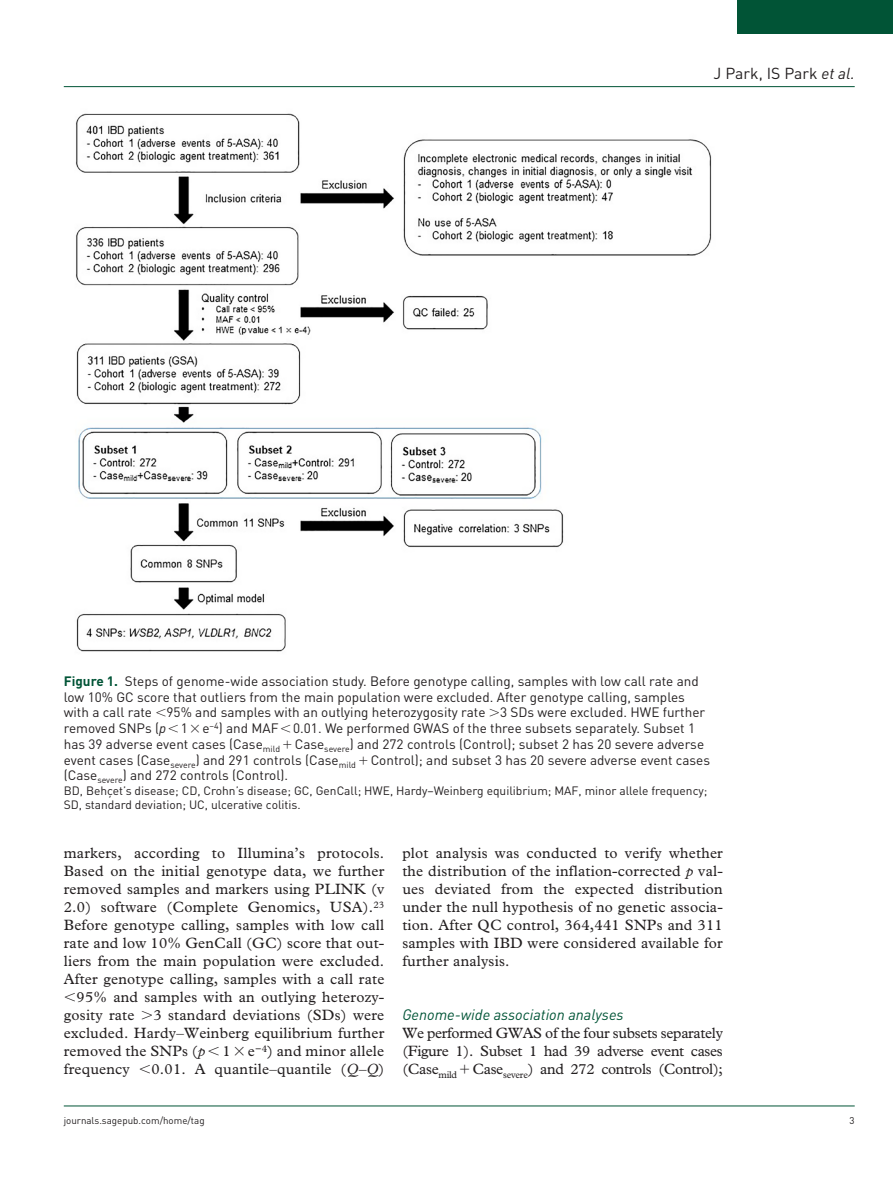
<style>
.page{position:relative;width:893px;height:1191px;background:#fff}
.page>*{position:absolute;margin:0;border:0;box-sizing:border-box;transform-origin:0 0}
.t1{font:15.75px "DIN";color:#231f20}
.t2{font:15px/18px "Plantin Std";letter-spacing:.015em;color:#231f20;text-align:justify}
.t3{font:italic 15px "DIN";color:#015436}
.t4{font:13.5px/15.8px "DIN";color:#231f20}
.t5{font:12px/14.2px "DIN";color:#231f20}
.t6{font:9.75px "DIN";color:#231f20}
.s1{font-style:italic}
.s2{font-weight:700;color:#015436}
</style>
<div class="page">
<hr style="left:64px;top:86px;width:791px;height:1px;background:#015436">
<hr style="left:64px;top:1105px;width:791px;height:1px;background:#015436">
<div style="left:738px;top:0;width:155px;height:34px;background:#015436"></div>
<img style="left:76px;top:113px;width:636px;height:539px">
<p class="t1" style="left:714px;top:63px;width:143px">J Park, IS Park <span class="s1">et al.</span></p>
<p class="t4" style="left:64px;top:673px;width:648px"><span class="s2">Figure 1.</span> Steps of genome-wide association study. Before genotype calling, samples with low call rate and low 10% GC score that outliers from the main population were excluded. After genotype calling, samples with a call rate 95% and samples with an outlying heterozygosity rate 3 SDs were excluded. HWE further removed SNPs (<span class="s1">p</span> 1 e<sup>−4</sup>) and MAF 0.01. We performed GWAS of the three subsets separately. Subset 1 has 39 adverse event cases (Case<sub>mild</sub> Case<sub>severe</sub>) and 272 controls (Control); subset 2 has 20 severe adverse event cases (Case<sub>severe</sub>) and 291 controls (Case<sub>mild</sub> Control); and subset 3 has 20 severe adverse event cases (Case<sub>severe</sub>) and 272 controls (Control).</p>
<p class="t5" style="left:64px;top:783px;width:645px">BD, Behçet’s disease; CD, Crohn’s disease; GC, GenCall; HWE, Hardy–Weinberg equilibrium; MAF, minor allele frequency;<br>SD, standard deviation; UC, ulcerative colitis.</p>
<p class="t2" style="left:64px;top:844px;width:322px">markers, according to Illumina’s protocols.</p>
<p class="t2" style="left:64px;top:862px;width:322px">Based on the initial genotype data, we further</p>
<p class="t2" style="left:64px;top:880px;width:322px">removed samples and markers using PLINK (v</p>
<p class="t2" style="left:64px;top:898px;width:322px">2.0) software (Complete Genomics, USA).<sup>23</sup></p>
<p class="t2" style="left:64px;top:916px;width:322px">Before genotype calling, samples with low call</p>
<p class="t2" style="left:64px;top:934px;width:322px">rate and low 10% GenCall (GC) score that out-</p>
<p class="t2" style="left:64px;top:952px;width:322px">liers from the main population were excluded.</p>
<p class="t2" style="left:64px;top:970px;width:322px">After genotype calling, samples with a call rate</p>
<p class="t2" style="left:77px;top:988px;width:309px">95% and samples with an outlying heterozy-</p>
<p class="t2" style="left:64px;top:1006px;width:72px">gosity rate</p>
<p class="t2" style="left:64px;top:1006px;width:322px;text-indent:90px">3 standard deviations (SDs) were excluded. Hardy–Weinberg equilibrium further removed the SNPs (<span class="s1">p</span> 1 e<sup>−4</sup>) and minor allele frequency</p>
<p class="t2" style="left:151px;top:1060px;width:234px">0.01. A quantile–quantile (<span class="s1">Q–Q</span>)</p>
<p class="t2" style="left:402px;top:844px;width:322px">plot analysis was conducted to verify whether the distribution of the inflation-corrected <span class="s1">p</span> val&shy;ues deviated from the expected distribution under the null hypothesis of no genetic associa&shy;tion. After QC control, 364,441 SNPs and 311 samples with IBD were considered available for further analysis.</p>
<p class="t3" style="left:402px;top:1005px;width:223px">Genome-wide association analyses</p>
<p class="t2" style="left:402px;top:1024px;width:322px">We performed GWAS of the four subsets separately (Figure 1). Subset 1 had 39 adverse event cases (Case<sub>mild</sub> Case<sub>severe</sub>) and 272 controls (Control);</p>
<p class="t6" style="left:64px;top:1114px;width:142px">journals.sagepub.com/home/tag</p>
<p class="t6" style="left:850px;top:1114px;width:7px">3</p>
</div>
